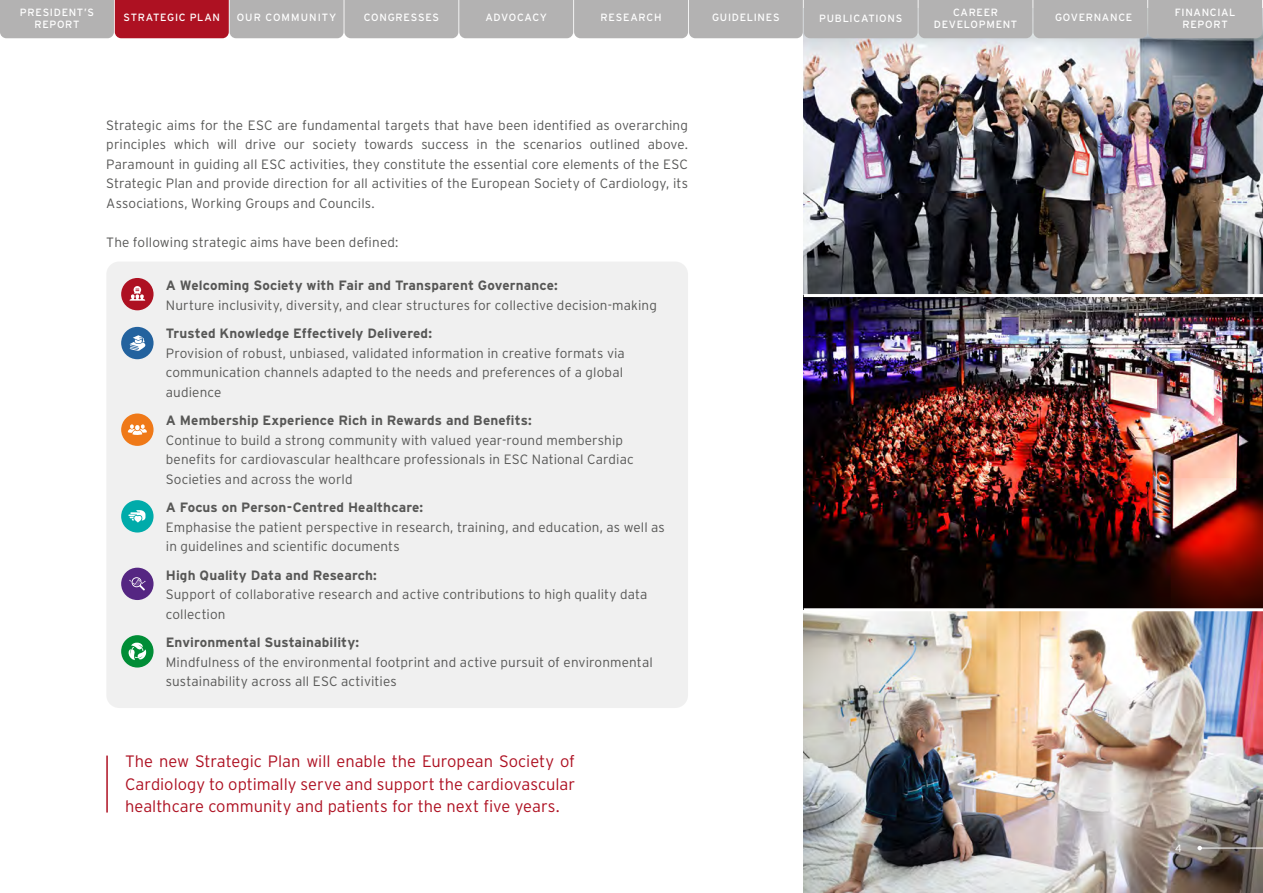
<style>
.page{position:relative;width:1263px;height:893px;background:#fff}
.page>*{position:absolute;margin:0;border:0;box-sizing:border-box;transform-origin:0 0}
.t1{font:300 16.5px/22.5px "Interstate WGL";color:#ae1122;text-align:justify}
.t2{font:300 13.5px/19.5px "Interstate WGL";letter-spacing:.01em;color:#575756}
.t3{font:700 13.5px "Interstate WGL";letter-spacing:.01em;color:#575756}
.t4{font:10.5px/12.6px "Interstate WGL";letter-spacing:.065em;color:#fff;text-align:center}
.t5{font:10.5px "Interstate WGL";letter-spacing:.1em;color:#fff}
.t6{font:300 10.5px "Interstate WGL";color:#fff}
</style>
<div class="page">
<img style="left:804px;top:9px;width:459px;height:884px">
<hr style="left:804px;top:294px;width:459px;height:3px;background:#fff">
<hr style="left:804px;top:608px;width:459px;height:3px;background:#fff">
<hr style="left:106px;top:756px;width:2px;height:56px;background:#ae1122">
<div style="left:106px;top:261px;width:582px;height:447px;background:#f0f0f0;border-radius:13px"></div>
<div style="left:121px;top:278px;width:33px;height:32px;background:#ae1122;border-radius:50%"></div>
<svg style="left:130px;top:286px;width:15px;height:15px"></svg>
<div style="left:121px;top:327px;width:33px;height:32px;background:#23629e;border-radius:50%"></div>
<svg style="left:129px;top:335px;width:16px;height:16px"></svg>
<div style="left:121px;top:413px;width:33px;height:33px;background:#ef7918;border-radius:50%"></div>
<svg style="left:128px;top:424px;width:19px;height:11px"></svg>
<div style="left:121px;top:500px;width:33px;height:32px;background:#00abaa;border-radius:50%"></div>
<svg style="left:128px;top:510px;width:17px;height:12px"></svg>
<div style="left:121px;top:568px;width:33px;height:32px;background:#552682;border-radius:50%"></div>
<svg style="left:129px;top:577px;width:16px;height:14px"></svg>
<div style="left:121px;top:635px;width:33px;height:32px;background:#008d36;border-radius:50%"></div>
<svg style="left:128px;top:642px;width:18px;height:18px"></svg>
<svg style="left:0;top:0;width:1262px;height:38px;background:#b3a4a5"></svg>
<hr style="left:1200px;top:848px;width:63px;height:1px;background:#fff">
<svg style="left:1197px;top:846px;width:5px;height:4px"></svg>
<p class="t4" style="left:20px;top:5px;width:76px">PRESIDENT’S<br>REPORT</p>
<p class="t4" style="left:124px;top:11px;width:98px">STRATEGIC PLAN</p>
<p class="t5" style="left:237px;top:10px;width:101px">OUR COMMUNITY</p>
<p class="t4" style="left:364px;top:11px;width:77px">CONGRESSES</p>
<p class="t4" style="left:485px;top:11px;width:63px">ADVOCACY</p>
<p class="t4" style="left:601px;top:11px;width:62px">RESEARCH</p>
<p class="t4" style="left:712px;top:11px;width:69px">GUIDELINES</p>
<p class="t4" style="left:934px;top:5px;width:85px">CAREER<br>DEVELOPMENT</p>
<p class="t4" style="left:819px;top:12px;width:85px">PUBLICATIONS</p>
<p class="t4" style="left:1055px;top:11px;width:79px">GOVERNANCE</p>
<p class="t4" style="left:1175px;top:5px;width:62px">FINANCIAL<br>REPORT</p>
<p class="t2" style="left:106px;top:115px;width:583px;text-align:justify">Strategic aims for the ESC are fundamental targets that have been identified as overarching principles which will drive our society towards success in the scenarios outlined above.<br>Paramount in guiding all ESC activities, they constitute the essential core elements of the ESC Strategic Plan and provide direction for all activities of the European Society of Cardiology, its Associations, Working Groups and Councils.</p>
<p class="t2" style="left:106px;top:232px;width:294px">The following strategic aims have been defined:</p>
<p class="t3" style="left:166px;top:276px;width:393px">A Welcoming Society with Fair and Transparent Governance:</p>
<p class="t2" style="left:166px;top:295px;width:493px">Nurture inclusivity, diversity, and clear structures for collective decision-making</p>
<p class="t3" style="left:166px;top:324px;width:268px">Trusted Knowledge Effectively Delivered:</p>
<p class="t2" style="left:166px;top:342px;width:460px">Provision of robust, unbiased, validated information in creative formats via communication channels adapted to the needs and preferences of a global audience</p>
<p class="t3" style="left:166px;top:411px;width:367px">A Membership Experience Rich in Rewards and Benefits:</p>
<p class="t2" style="left:166px;top:429px;width:469px">Continue to build a strong community with valued year-round membership benefits for cardiovascular healthcare professionals in ESC National Cardiac<br>Societies and across the world</p>
<p class="t3" style="left:166px;top:498px;width:259px">A Focus on Person-Centred Healthcare:</p>
<p class="t2" style="left:166px;top:516px;width:501px">Emphasise the patient perspective in research, training, and education, as well as in guidelines and scientific documents</p>
<p class="t3" style="left:166px;top:565px;width:213px">High Quality Data and Research:</p>
<p class="t2" style="left:166px;top:584px;width:483px">Support of collaborative research and active contributions to high quality data collection</p>
<p class="t3" style="left:166px;top:633px;width:195px">Environmental Sustainability:</p>
<p class="t2" style="left:166px;top:651px;width:488px">Mindfulness of the environmental footprint and active pursuit of environmental sustainability across all ESC activities</p>
<p class="t1" style="left:125px;top:749px;width:451px">The new Strategic Plan will enable the European Society of Cardiology to optimally serve and support the cardiovascular healthcare community and patients for the next five years.</p>
<p class="t6" style="left:1175px;top:841px;width:8px">4</p>
</div>
